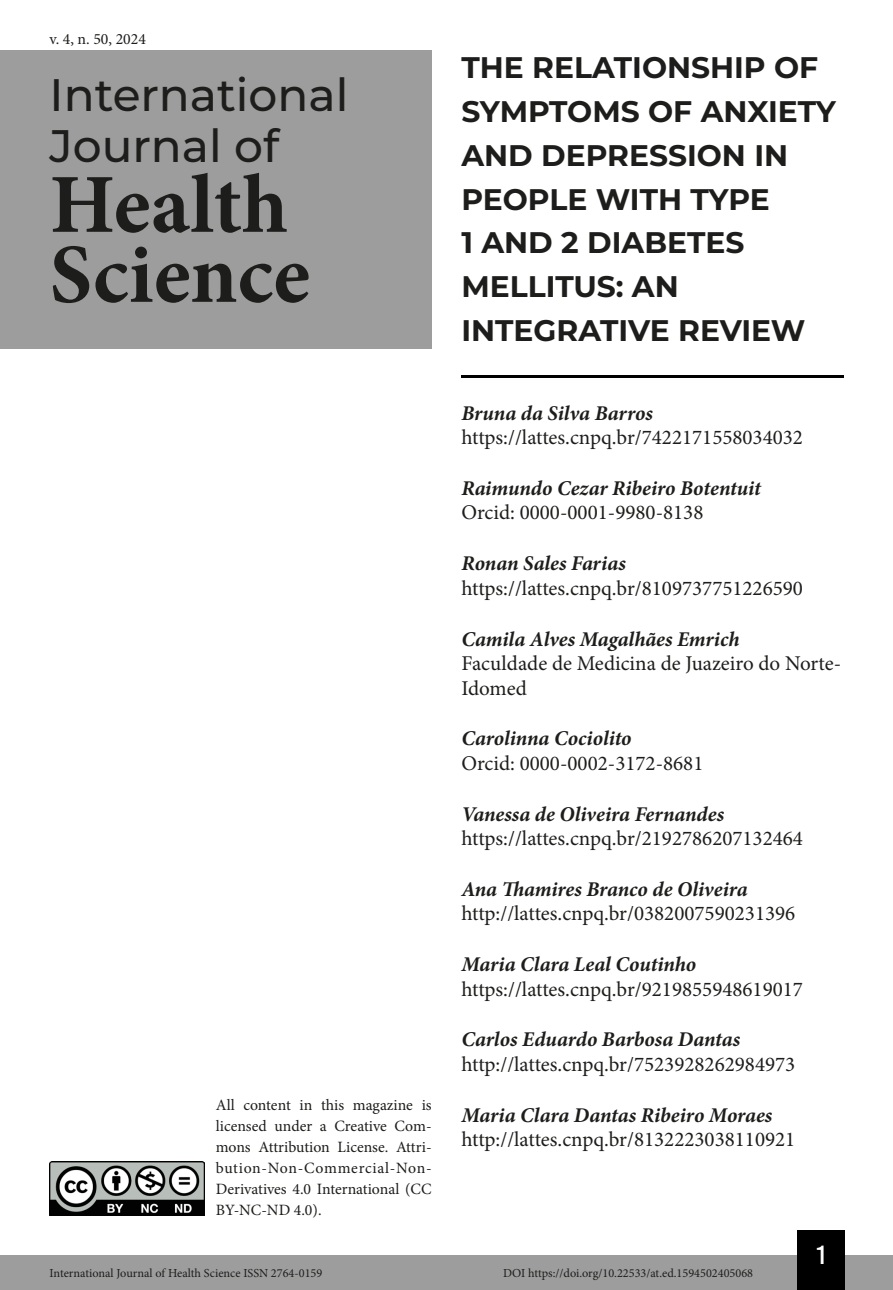
<style>
.page{position:relative;width:893px;height:1290px;background:#fff}
.page>*{position:absolute;margin:0;border:0;box-sizing:border-box;transform-origin:0 0}
.t1{font:700 84px/70px "Minion Pro";color:#1d1d1b}
.t2{font:500 45.5px/50.8px "Montserrat";color:#1d1d1b}
.Título_Artigo{font:700 29.75px/43.8px "Montserrat";color:#1d1d1b}
.t3{font:26.25px "Bebas Kai";color:#fff}
.Infos_autor{font:21px/24.5px "Minion Pro";color:#1d1d1b}
.Autor{font:italic 700 21px "Minion Pro";letter-spacing:-.005em;color:#1d1d1b}
.t4{font:15.75px/21px "Minion Pro";color:#1d1d1b;text-align:justify}
.t5{font:12.25px "Minion Pro";color:#1d1d1b}
</style>
<div class="page">
<div style="left:0;top:1255px;width:893px;height:35px;background:#9d9d9d"></div>
<div style="left:797px;top:1230px;width:48px;height:60px;background:#000"></div>
<img style="left:50px;top:1161px;width:154px;height:54px">
<div style="left:0;top:50px;width:432px;height:298px;background:#9d9d9d"></div>
<hr style="left:461px;top:375px;width:382px;height:3px;background:#000">
<p class="t4" style="left:50px;top:28px;width:98px">v. 4, n. 50, 2024</p>
<h2 class="t2" style="left:50px;top:68px;width:300px">International<br>Journal of</h2>
<h1 class="t1" style="left:50px;top:169px;width:262px">Health<br>Science</h1>
<p class="t4" style="left:216px;top:1095px;width:217px">All content in this magazine is licensed under a Creative Com&shy;mons Attribution License. Attri&shy;bution-Non-Commercial-Non-Derivatives 4.0 International (CC BY-NC-ND 4.0).</p>
<p class="Título_Artigo" style="left:461px;top:44px;width:376px">THE RELATIONSHIP OF<br>SYMPTOMS OF ANXIETY<br>AND DEPRESSION IN<br>PEOPLE WITH TYPE<br>1 AND 2 DIABETES<br>MELLITUS: AN<br>INTEGRATIVE REVIEW</p>
<p class="Autor" style="left:461px;top:398px;width:193px">Bruna da Silva Barros</p>
<p class="Infos_autor" style="left:461px;top:425px;width:343px">https://lattes.cnpq.br/7422171558034032</p>
<p class="Autor" style="left:461px;top:473px;width:301px">Raimundo Cezar Ribeiro Botentuit</p>
<p class="Infos_autor" style="left:461px;top:501px;width:244px">Orcid: 0000-0001-9980-8138</p>
<p class="Autor" style="left:461px;top:548px;width:166px">Ronan Sales Farias</p>
<p class="Infos_autor" style="left:461px;top:576px;width:343px">https://lattes.cnpq.br/8109737751226590</p>
<p class="Autor" style="left:461px;top:624px;width:280px">Camila Alves Magalhães Emrich</p>
<p class="Infos_autor" style="left:461px;top:651px;width:381px">Faculdade de Medicina de Juazeiro do Norte-<br>Idomed</p>
<p class="Autor" style="left:461px;top:723px;width:172px">Carolinna Cociolito</p>
<p class="Infos_autor" style="left:461px;top:751px;width:244px">Orcid: 0000-0002-3172-8681</p>
<p class="Autor" style="left:461px;top:799px;width:264px">Vanessa de Oliveira Fernandes</p>
<p class="Infos_autor" style="left:461px;top:826px;width:343px">https://lattes.cnpq.br/2192786207132464</p>
<p class="Autor" style="left:461px;top:874px;width:288px">Ana Thamires Branco de Oliveira</p>
<p class="Infos_autor" style="left:461px;top:901px;width:335px">http://lattes.cnpq.br/0382007590231396</p>
<p class="Autor" style="left:461px;top:949px;width:236px">Maria Clara Leal Coutinho</p>
<p class="Infos_autor" style="left:461px;top:977px;width:343px">https://lattes.cnpq.br/9219855948619017</p>
<p class="Autor" style="left:461px;top:1024px;width:280px">Carlos Eduardo Barbosa Dantas</p>
<p class="Infos_autor" style="left:461px;top:1052px;width:335px">http://lattes.cnpq.br/7523928262984973</p>
<p class="Autor" style="left:461px;top:1100px;width:312px">Maria Clara Dantas Ribeiro Moraes</p>
<p class="Infos_autor" style="left:461px;top:1127px;width:335px">http://lattes.cnpq.br/8132223038110921</p>
<p class="t3" style="left:817px;top:1241px;width:10px">1</p>
<p class="t5" style="left:50px;top:1265px;width:274px">International Journal of Health Science ISSN 2764-0159</p>
<p class="t5" style="left:503px;top:1265px;width:252px">DOI https://doi.org/10.22533/at.ed.1594502405068</p>
</div>
